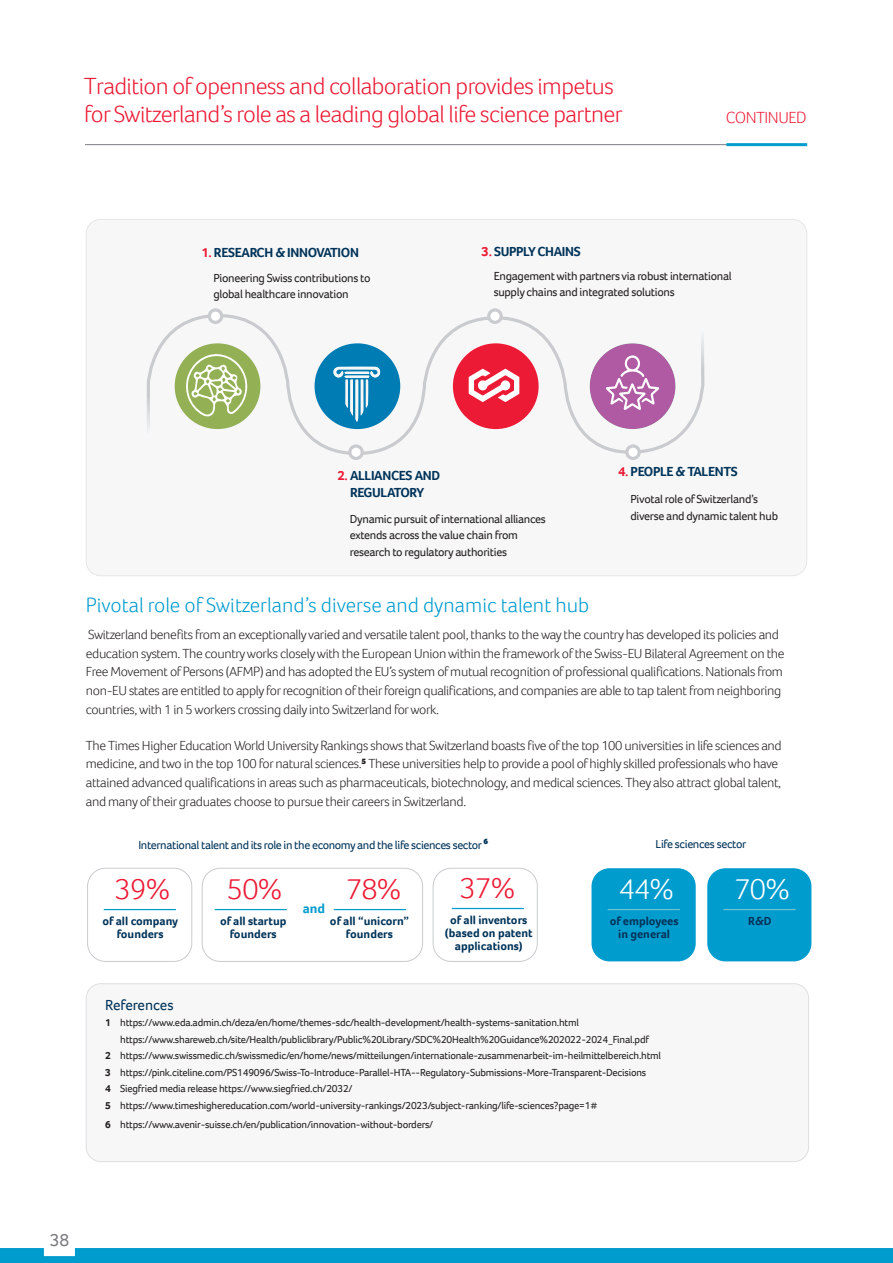
<style>
.page{position:relative;width:893px;height:1263px;background:#fff}
.page>*{position:absolute;margin:0;border:0;box-sizing:border-box;transform-origin:0 0}
._4_Body_text_formatting{font:300 30px "Foco";letter-spacing:-.025em;color:#ed1a35}
._4_Body_text_formatting-2{font:300 30px "Foco";color:#fff}
._1b_page_headline_continued{font:300 24px/28.5px "Foco";letter-spacing:-.025em;color:#ed1a35}
._4_Body_text_formatting-3{font:300 21px "Foco";color:#009cce}
.t1{font:18px "Foco";color:#7a7c82}
._1_page_headline{font:300 16.5px "Foco";letter-spacing:-.025em;color:#ed1a35}
.body_text_Focco_9pt_13pt{font:15px "Foco";color:#003359}
._4_Body_text_formatting-4{font:700 13.65px "Foco";color:#009cce}
._4_Body_text_formatting-5{font:300 13.5px/18.8px "Foco";letter-spacing:-.025em;color:#231f20}
._1_page_headline-2{font:700 13.5px/16.5px "Foco";letter-spacing:-.025em;color:#003359;text-align:center}
._1_page_headline-3{font:12px/16.5px "Foco";letter-spacing:-.025em;color:#231f20}
._4_Body_text_formatting-6{font:700 12px/13px "Foco";color:#003359;text-align:center}
._4_Body_text_formatting-7{font:12px "Foco";letter-spacing:-.03em;color:#003359}
.body_text_Focco_9pt_13pt-2{font:10.5px "Foco";letter-spacing:-.02em;color:#231f20}
.s1{color:#ed1a35}
.s2{font-weight:700}
</style>
<div class="page">
<div style="left:0;top:1248px;width:893px;height:15px;background:#009cce"></div>
<hr style="left:85px;top:144px;width:695px;height:1px;background:#7a7c82">
<hr style="left:726px;top:143px;width:81px;height:3px;background:#009cce">
<div style="left:86px;top:219px;width:721px;height:357px;background:#f7f7f8;border-radius:15px"></div>
<div style="left:86px;top:984px;width:723px;height:177px;background:#f7f7f7;border-radius:15px"></div>
<svg style="left:145px;top:312px;width:561px;height:672px"></svg>
<svg style="left:147px;top:395px;width:4px;height:42px"></svg>
<svg style="left:701px;top:327px;width:4px;height:42px"></svg>
<div style="left:175px;top:343px;width:85px;height:86px;background:#93b055;border-radius:50%"></div>
<svg style="left:183px;top:353px;width:65px;height:66px"></svg>
<div style="left:315px;top:343px;width:85px;height:86px;background:#0180b9;border-radius:50%"></div>
<svg style="left:333px;top:367px;width:47px;height:54px"></svg>
<div style="left:453px;top:343px;width:86px;height:86px;background:#ed1a35;border-radius:50%"></div>
<svg style="left:469px;top:369px;width:50px;height:33px"></svg>
<div style="left:590px;top:343px;width:85px;height:86px;background:#af5aa3;border-radius:50%"></div>
<svg style="left:606px;top:355px;width:53px;height:55px"></svg>
<div style="left:209px;top:310px;width:13px;height:12px;background:#fff;border-radius:50%"></div>
<div style="left:208px;top:308px;width:15px;height:16px;border:3px solid #c9cbce;border-radius:50%"></div>
<div style="left:489px;top:310px;width:12px;height:12px;background:#fff;border-radius:50%"></div>
<div style="left:487px;top:308px;width:16px;height:16px;border:3px solid #c9cbce;border-radius:50%"></div>
<div style="left:350px;top:446px;width:12px;height:12px;background:#fff;border-radius:50%"></div>
<div style="left:348px;top:444px;width:16px;height:16px;border:3px solid #c9cbce;border-radius:50%"></div>
<div style="left:627px;top:446px;width:12px;height:12px;background:#fff;border-radius:50%"></div>
<div style="left:625px;top:444px;width:16px;height:16px;border:3px solid #c9cbce;border-radius:50%"></div>
<hr style="left:452px;top:908px;width:72px;height:1px;background:#009cce">
<div style="left:433px;top:868px;width:105px;height:94px;border:1px solid #c9cbce;border-radius:18px"></div>
<hr style="left:104px;top:909px;width:72px;height:1px;background:#009cce">
<div style="left:87px;top:868px;width:105px;height:94px;border:1px solid #c9cbce;border-radius:18px"></div>
<div style="left:591px;top:868px;width:105px;height:93px;background:#009cce;border-radius:18px"></div>
<div style="left:707px;top:868px;width:104px;height:93px;background:#009cce;border-radius:18px"></div>
<hr style="left:608px;top:909px;width:72px;height:1px;background:#6ec2cd">
<hr style="left:723px;top:909px;width:73px;height:1px;background:#6ec2cd">
<hr style="left:215px;top:909px;width:72px;height:1px;background:#009cce">
<hr style="left:334px;top:909px;width:72px;height:1px;background:#009cce">
<div style="left:202px;top:868px;width:221px;height:94px;border:1px solid #c9cbce;border-radius:18px"></div>
<p class="_1b_page_headline_continued" style="left:84px;top:71px;width:540px">Tradition of openness and collaboration provides impetus for Switzerland’s role as a leading global life science partner</p>
<p class="_1_page_headline-2" style="left:202px;top:244px;width:159px"><span class="s1">1.</span> RESEARCH &amp; INNOVATION</p>
<p class="_1_page_headline-2" style="left:482px;top:243px;width:101px"><span class="s1">3.</span> SUPPLY CHAINS</p>
<p class="_1_page_headline" style="left:726px;top:106px;width:82px">CONTINUED</p>
<p class="_1_page_headline-3" style="left:213px;top:269px;width:159px">Pioneering Swiss contributions to global healthcare innovation</p>
<p class="_1_page_headline-3" style="left:494px;top:267px;width:239px">Engagement with partners via robust international supply chains and integrated solutions</p>
<p class="_1_page_headline-2" style="left:338px;top:467px;width:104px"><span class="s1">2.</span> ALLIANCES AND<br>REGULATORY</p>
<p class="_1_page_headline-3" style="left:350px;top:510px;width:198px">Dynamic pursuit of international alliances extends across the value chain from research to regulatory authorities</p>
<p class="_1_page_headline-2" style="left:618px;top:463px;width:121px"><span class="s1">4.</span> PEOPLE &amp; TALENTS</p>
<p class="_1_page_headline-3" style="left:630px;top:491px;width:149px">Pivotal role of Switzerland’s diverse and dynamic talent hub</p>
<p class="_4_Body_text_formatting-3" style="left:86px;top:590px;width:505px">Pivotal role of Switzerland’s diverse and dynamic talent hub</p>
<p class="_4_Body_text_formatting-5" style="left:86px;top:625px;width:700px">Switzerland benefits from an exceptionally varied and versatile talent pool, thanks to the way the country has developed its policies and education system. The country works closely with the European Union within the framework of the Swiss-EU Bilateral Agreement on the Free Movement of Persons (AFMP) and has adopted the EU’s system of mutual recognition of professional qualifications. Nationals from non-EU states are entitled to apply for recognition of their foreign qualifications, and companies are able to tap talent from neighboring countries, with 1 in 5 workers crossing daily into Switzerland for work.</p>
<p class="_4_Body_text_formatting-5" style="left:86px;top:735px;width:697px">The Times Higher Education World University Rankings shows that Switzerland boasts five of the top 100 universities in life sciences and medicine, and two in the top 100 for natural sciences.<sup>5</sup> These universities help to provide a pool of highly skilled professionals who have attained advanced qualifications in areas such as pharmaceuticals, biotechnology, and medical sciences. They also attract global talent, and many of their graduates choose to pursue their careers in Switzerland.</p>
<p class="_4_Body_text_formatting-7" style="left:138px;top:836px;width:351px">International talent and its role in the economy and the life sciences sector <sup>6</sup></p>
<p class="_4_Body_text_formatting-7" style="left:656px;top:835px;width:92px">Life sciences sector</p>
<p class="_4_Body_text_formatting" style="left:115px;top:869px;width:57px">39%</p>
<p class="_4_Body_text_formatting" style="left:227px;top:869px;width:57px">50%</p>
<p class="_4_Body_text_formatting" style="left:346px;top:869px;width:57px">78%</p>
<p class="_4_Body_text_formatting-4" style="left:303px;top:899px;width:24px">and</p>
<p class="_4_Body_text_formatting" style="left:460px;top:868px;width:57px">37%</p>
<p class="_4_Body_text_formatting-2" style="left:619px;top:869px;width:57px">44%</p>
<p class="_4_Body_text_formatting-2" style="left:734px;top:869px;width:57px">70%</p>
<p class="_4_Body_text_formatting-6" style="left:102px;top:915px;width:77px">of all company founders</p>
<p class="_4_Body_text_formatting-6" style="left:220px;top:915px;width:68px">of all startup founders</p>
<p class="_4_Body_text_formatting-6" style="left:330px;top:915px;width:80px">of all “unicorn” founders</p>
<p class="_4_Body_text_formatting-6" style="left:445px;top:914px;width:89px">of all inventors (based on patent applications)</p>
<p class="_4_Body_text_formatting-6" style="left:610px;top:915px;width:70px">of employees in general</p>
<p class="_4_Body_text_formatting-6" style="left:748px;top:915px;width:25px">R&amp;D</p>
<p class="body_text_Focco_9pt_13pt" style="left:105px;top:995px;width:70px">References</p>
<p class="body_text_Focco_9pt_13pt-2" style="left:105px;top:1016px;width:475px"><span class="s2">1</span> https://www.eda.admin.ch/deza/en/home/themes-sdc/health-development/health-systems-sanitation.html</p>
<p class="body_text_Focco_9pt_13pt-2" style="left:120px;top:1032px;width:530px">https://www.shareweb.ch/site/Health/publiclibrary/Public%20Library/SDC%20Health%20Guidance%202022-2024_Final.pdf</p>
<p class="body_text_Focco_9pt_13pt-2" style="left:105px;top:1049px;width:557px"><span class="s2">2</span> https://www.swissmedic.ch/swissmedic/en/home/news/mitteilungen/internationale-zusammenarbeit-im-heilmittelbereich.html</p>
<p class="body_text_Focco_9pt_13pt-2" style="left:105px;top:1065px;width:543px"><span class="s2">3</span> https://pink.citeline.com/PS149096/Swiss-To-Introduce-Parallel-HTA--Regulatory-Submissions-More-Transparent-Decisions</p>
<p class="body_text_Focco_9pt_13pt-2" style="left:105px;top:1082px;width:249px"><span class="s2">4</span> Siegfried media release https://www.siegfried.ch/2032/</p>
<p class="body_text_Focco_9pt_13pt-2" style="left:105px;top:1098px;width:494px"><span class="s2">5</span> https://www.timeshighereducation.com/world-university-rankings/2023/subject-ranking/life-sciences?page=1#</p>
<p class="body_text_Focco_9pt_13pt-2" style="left:105px;top:1118px;width:330px"><span class="s2">6</span> https://www.avenir-suisse.ch/en/publication/innovation-without-borders/</p>
<p class="t1" style="left:50px;top:1228px;width:21px">38</p>
</div>
